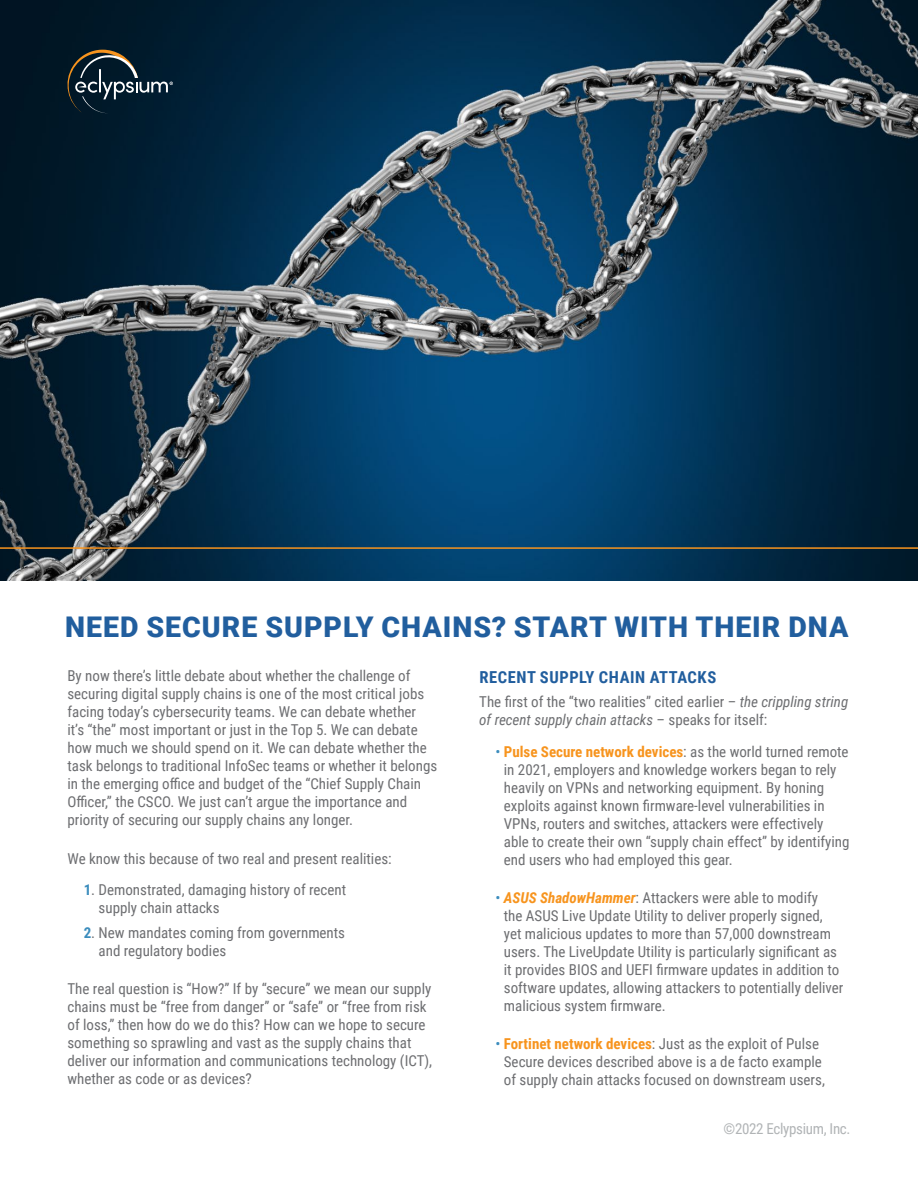
<style>
.page{position:relative;width:918px;height:1188px;background:#fff}
.page>*{position:absolute;margin:0;border:0;box-sizing:border-box;transform-origin:0 0}
.t1{font:900 28.5px "Roboto";letter-spacing:.035em;color:#215e9e}
.t2{font:700 16.5px "Roboto Condensed";letter-spacing:.035em;color:#215e9e}
.t3{font:15px/18px "Roboto Condensed";color:#6d6e71}
.t4{font:15px "Roboto Condensed";letter-spacing:-.02em;color:#b1b4b6}
.s1{font-weight:700;color:#3c8dbd}
.s2{font-style:italic}
.s3{color:#3c8dbd}
.s4{font-weight:700;color:#f7941e}
.s5{font-weight:700;font-style:italic;color:#f7941e}
</style>
<div class="page">
<img style="left:0;top:0;width:918px;height:580px">
<svg style="left:68px;top:50px;width:105px;height:63px;background:#21343f"></svg>
<hr style="left:0;top:547px;width:918px;height:2px;background:#f7941e">
<h1 class="t1" style="left:65px;top:607px;width:785px">NEED SECURE SUPPLY CHAINS? START WITH THEIR DNA</h1>
<p class="t3" style="left:68px;top:667px;width:371px">By now there’s little debate about whether the challenge of securing digital supply chains is one of the most critical jobs facing today’s cybersecurity teams. We can debate whether<br>it’s “the” most important or just in the Top 5. We can debate how much we should spend on it. We can debate whether the task belongs to traditional InfoSec teams or whether it belongs in the emerging office and budget of the “Chief Supply Chain Officer,” the CSCO. We just can’t argue the importance and priority of securing our supply chains any longer.</p>
<p class="t3" style="left:68px;top:849px;width:326px">We know this because of two real and present realities:</p>
<p class="t3" style="left:99px;top:880px;width:249px;text-indent:-15px"><span class="s1">1</span>. Demonstrated, damaging history of recent supply chain attacks</p>
<p class="t3" style="left:99px;top:923px;width:248px;text-indent:-15px"><span class="s1">2</span>. New mandates coming from governments and regulatory bodies</p>
<p class="t3" style="left:68px;top:979px;width:366px">The real question is “How?” If by “secure” we mean our supply chains must be “free from danger” or “safe” or “free from risk of loss,” then how do we do this? How can we hope to secure something so sprawling and vast as the supply chains that deliver our information and communications technology (ICT), whether as code or as devices?</p>
<p class="t2" style="left:480px;top:665px;width:238px">RECENT SUPPLY CHAIN ATTACKS</p>
<p class="t3" style="left:479px;top:692px;width:370px">The first of the “two realities” cited earlier – <span class="s2">the crippling string of recent supply chain attacks</span> – speaks for itself:</p>
<p class="t3" style="left:504px;top:742px;width:347px;text-indent:-8px"><span class="s3">•</span> <span class="s4">Pulse Secure network devices</span>: as the world turned remote in 2021, employers and knowledge workers began to rely heavily on VPNs and networking equipment. By honing exploits against known firmware-level vulnerabilities in VPNs, routers and switches, attackers were effectively able to create their own “supply chain effect” by identifying end users who had employed this gear.</p>
<p class="t3" style="left:504px;top:888px;width:341px;text-indent:-8px"><span class="s3">•</span> <span class="s5">ASUS ShadowHammer</span>: Attackers were able to modify<br>the ASUS Live Update Utility to deliver properly signed, yet malicious updates to more than 57,000 downstream users. The LiveUpdate Utility is particularly significant as it provides BIOS and UEFI firmware updates in addition to software updates, allowing attackers to potentially deliver malicious system firmware.</p>
<p class="t3" style="left:495px;top:1034px;width:331px;text-align:center"><span class="s3">•</span> <span class="s4">Fortinet network devices</span>: Just as the exploit of Pulse<br>Secure devices described above is a de facto example of supply chain attacks focused on downstream users,</p>
<p class="t4" style="left:724px;top:1118px;width:128px">©2022 Eclypsium, Inc.</p>
</div>
